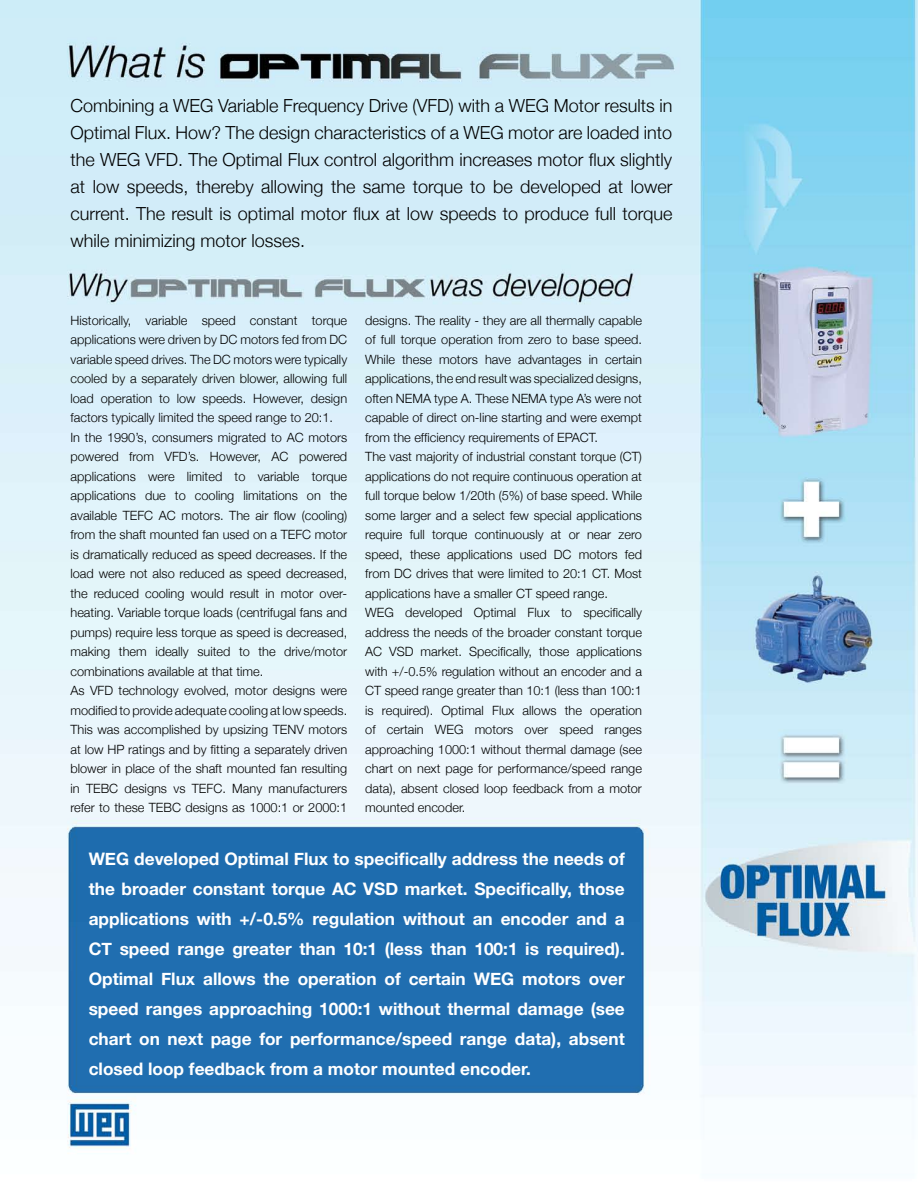
<style>
.page{position:relative;width:918px;height:1188px;background:#fff}
.page>*{position:absolute;margin:0;border:0;box-sizing:border-box;transform-origin:0 0}
.t1{font:300 18px/27px "Helvetica Neue";color:#000;text-align:justify}
.t2{font:700 17.25px/30px "Helvetica Neue";color:#fff;text-align:justify}
.t3{font:300 12.75px/19.5px "Helvetica Neue";color:#000}
</style>
<div class="page">
<img style="left:0;top:0;width:918px;height:1154px">
<p class="t1" style="left:70px;top:92px;width:603px">Combining a WEG Variable Frequency Drive (VFD) with a WEG Motor results in Optimal Flux. How? The design characteristics of a WEG motor are loaded into the WEG VFD. The Optimal Flux control algorithm increases motor flux slightly at low speeds, thereby allowing the same torque to be developed at lower current. The result is optimal motor flux at low speeds to produce full torque while minimizing motor losses.</p>
<p class="t3" style="left:70px;top:310px;width:278px">Historically, variable speed constant torque applications were driven by DC motors fed from DC variable speed drives. The DC motors were typically cooled by a separately driven blower, allowing full load operation to low speeds. However, design factors typically limited the speed range to 20:1.<br>In the 1990’s, consumers migrated to AC motors powered from VFD’s. However, AC powered applications were limited to variable torque applications due to cooling limitations on the available TEFC AC motors. The air flow (cooling) from the shaft mounted fan used on a TEFC motor is dramatically reduced as speed decreases. If the load were not also reduced as speed decreased, the reduced cooling would result in motor over&shy;heating. Variable torque loads (centrifugal fans and pumps) require less torque as speed is decreased, making them ideally suited to the drive/motor combinations available at that time.<br>As VFD technology evolved, motor designs were modified to provide adequate cooling at low speeds.<br>This was accomplished by upsizing TENV motors at low HP ratings and by fitting a separately driven blower in place of the shaft mounted fan resulting in TEBC designs vs TEFC. Many manufacturers refer to these TEBC designs as 1000:1 or 2000:1</p>
<p class="t3" style="left:365px;top:310px;width:278px">designs. The reality - they are all thermally capable of full torque operation from zero to base speed.<br>While these motors have advantages in certain applications, the end result was specialized designs, often NEMA type A. These NEMA type A’s were not capable of direct on-line starting and were exempt from the efficiency requirements of EPACT.<br>The vast majority of industrial constant torque (CT) applications do not require continuous operation at full torque below 1/20th (5%) of base speed. While some larger and a select few special applications require full torque continuously at or near zero speed, these applications used DC motors fed from DC drives that were limited to 20:1 CT. Most applications have a smaller CT speed range.<br>WEG developed Optimal Flux to specifically address the needs of the broader constant torque AC VSD market. Specifically, those applications with +/-0.5% regulation without an encoder and a CT speed range greater than 10:1 (less than 100:1 is required). Optimal Flux allows the operation of certain WEG motors over speed ranges approaching 1000:1 without thermal damage (see chart on next page for performance/speed range data), absent closed loop feedback from a motor mounted encoder.</p>
<p class="t2" style="left:89px;top:843px;width:538px">WEG developed Optimal Flux to specifically address the needs of the broader constant torque AC VSD market. Specifically, those applications with +/-0.5% regulation without an encoder and a CT speed range greater than 10:1 (less than 100:1 is required).<br>Optimal Flux allows the operation of certain WEG motors over speed ranges approaching 1000:1 without thermal damage (see chart on next page for performance/speed range data), absent closed loop feedback from a motor mounted encoder.</p>
</div>
